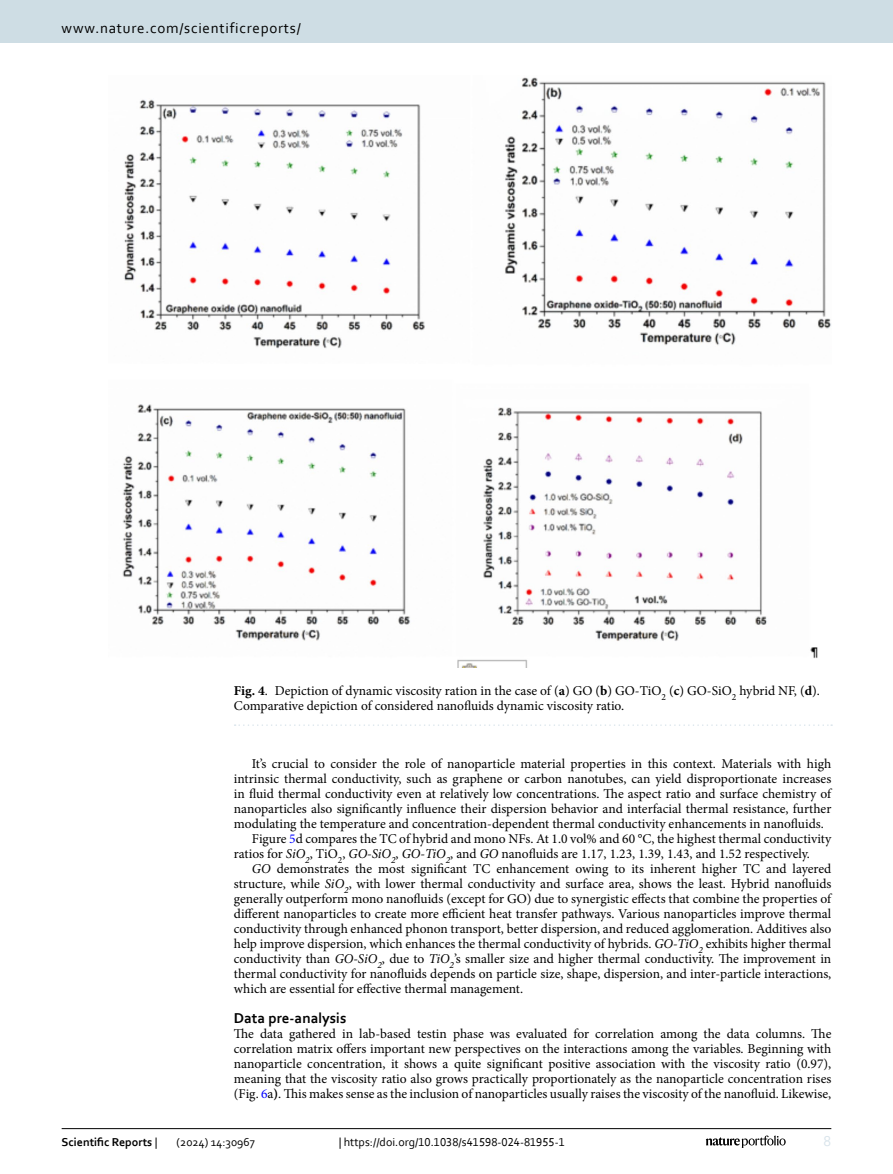
<style>
.page{position:relative;width:893px;height:1174px;background:#fff}
.page>*{position:absolute;margin:0;border:0;box-sizing:border-box;transform-origin:0 0}
.t1{font:15px "Corbel";letter-spacing:.05em;color:#000}
.Head_2{font:700 15px "Corbel";color:#000}
.t2{font:15px "Corbel";color:#d9e4eb}
.Body_Text_Indent{font:13.5px/15px "Minion Pro";letter-spacing:-.005em;color:#000;text-align:justify}
.Body_Text{font:13.5px/15px "Minion Pro";color:#000;text-align:justify}
.Figure_Caption{font:13.5px/15px "Minion Pro";color:#000}
.t3{font:12px "Corbel";color:#000}
.t4{font:700 12px "Corbel";color:#000}
.s1{font-weight:700}
.s2{color:#00f}
.s3{font-style:italic}
.s4{font-weight:400}
</style>
<div class="page">
<img style="left:122px;top:77px;width:709px;height:590px">
<svg style="left:235px;top:724px;width:597px;height:2px"></svg>
<hr style="left:62px;top:1128px;width:769px;height:1px;background:#000">
<svg style="left:706px;top:1135px;width:80px;height:12px"></svg>
<div style="left:0;top:0;width:893px;height:43px;background:#cedde4"></div>
<p class="t1" style="left:62px;top:18px;width:241px">www.nature.com/scientificreports/</p>
<p class="Figure_Caption" style="left:234px;top:683px;width:587px"><span class="s1">Fig. 4</span>. Depiction of dynamic viscosity ration in the case of (<span class="s1">a</span>) GO (<span class="s1">b</span>) GO-TiO<sub>2</sub> (<span class="s1">c</span>) GO-SiO<sub>2</sub> hybrid NF, (<span class="s1">d</span>).<br>Comparative depiction of considered nanofluids dynamic viscosity ratio.</p>
<p class="Body_Text_Indent" style="left:234px;top:756px;width:599px;text-indent:18px">It’s crucial to consider the role of nanoparticle material properties in this context. Materials with high intrinsic thermal conductivity, such as graphene or carbon nanotubes, can yield disproportionate increases in fluid thermal conductivity even at relatively low concentrations. The aspect ratio and surface chemistry of nanoparticles also significantly influence their dispersion behavior and interfacial thermal resistance, further modulating the temperature and concentration-dependent thermal conductivity enhancements in nanofluids.</p>
<p class="Body_Text_Indent" style="left:234px;top:831px;width:599px;text-indent:18px">Figure <span class="s2">5</span>d compares the TC of hybrid and mono NFs. At 1.0 vol% and 60 °C, the highest thermal conductivity ratios for <span class="s3">SiO</span><sub>2</sub>, TiO<sub>2</sub>, <span class="s3">GO-SiO</span><sub>2</sub>, <span class="s3">GO-TiO</span><sub>2</sub>, and <span class="s3">GO</span> nanofluids are 1.17, 1.23, 1.39, 1.43, and 1.52 respectively.</p>
<p class="Body_Text_Indent" style="left:234px;top:861px;width:599px;text-indent:18px"><span class="s3">GO</span> demonstrates the most significant TC enhancement owing to its inherent higher TC and layered structure, while <span class="s3">SiO</span><sub>2</sub>, with lower thermal conductivity and surface area, shows the least. Hybrid nanofluids generally outperform mono nanofluids (except for GO) due to synergistic effects that combine the properties of different nanoparticles to create more efficient heat transfer pathways. Various nanoparticles improve thermal conductivity through enhanced phonon transport, better dispersion, and reduced agglomeration. Additives also help improve dispersion, which enhances the thermal conductivity of hybrids. <span class="s3">GO-TiO</span><sub>2</sub> exhibits higher thermal conductivity than <span class="s3">GO-SiO</span><sub>2</sub>, due to <span class="s3">TiO</span><sub>2</sub>’s smaller size and higher thermal conductivity. The improvement in thermal conductivity for nanofluids depends on particle size, shape, dispersion, and inter-particle interactions, which are essential for effective thermal management.</p>
<p class="Head_2" style="left:234px;top:1008px;width:114px">Data pre-analysis</p>
<p class="Body_Text" style="left:234px;top:1026px;width:599px">The data gathered in lab-based testin phase was evaluated for correlation among the data columns. The correlation matrix offers important new perspectives on the interactions among the variables. Beginning with nanoparticle concentration, it shows a quite significant positive association with the viscosity ratio (0.97), meaning that the viscosity ratio also grows practically proportionately as the nanoparticle concentration rises (Fig. <span class="s2">6</span>a<span class="s1">)</span>. This makes sense as the inclusion of nanoparticles usually raises the viscosity of the nanofluid. Likewise,</p>
<p class="t4" style="left:62px;top:1134px;width:97px">Scientific Reports <span class="s4">|</span></p>
<p class="t3" style="left:177px;top:1134px;width:80px">(2024) 14:30967</p>
<p class="t3" style="left:339px;top:1134px;width:228px">| https://doi.org/10.1038/s41598-024-81955-1</p>
<p class="t2" style="left:824px;top:1132px;width:9px">8</p>
</div>
